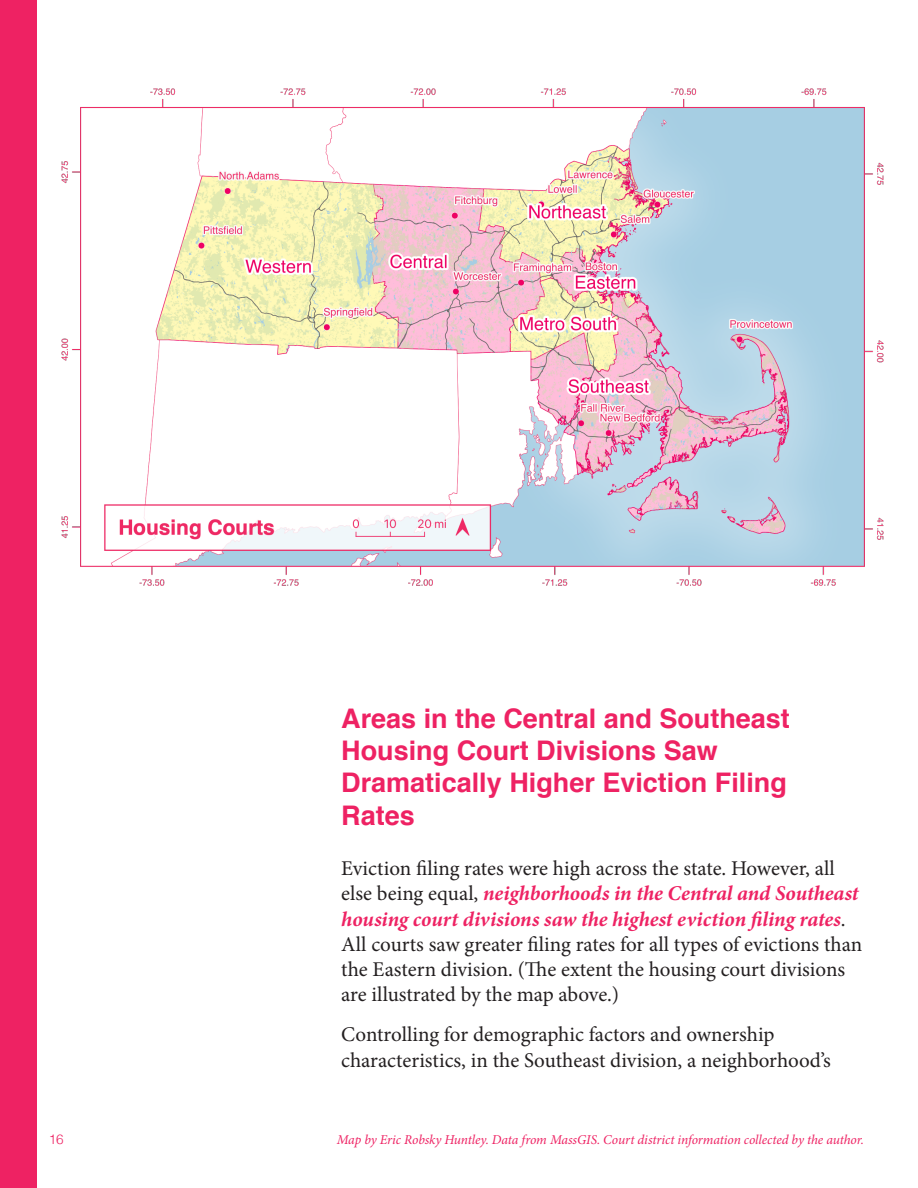
<style>
.page{position:relative;width:918px;height:1188px;background:#fff}
.page>*{position:absolute;margin:0;border:0;box-sizing:border-box;transform-origin:0 0}
.Callout{font:700 27px/32.4px "Helvetica";color:#ee2263}
.t1{font:21px/25.2px "Minion Pro";color:#231f20}
.t2{font:italic 13.5px "Minion Pro";letter-spacing:-.01em;color:#ee2263}
.t3{font:300 13.5px "Helvetica";color:#ee2263}
.s1{font-weight:700;font-style:italic;color:#ee2263}
</style>
<div class="page">
<div style="left:0;top:0;width:37px;height:1188px;background:#ee2263"></div>
<img style="left:61px;top:88px;width:823px;height:498px">
<p class="t3" style="left:49px;top:1127px;width:17px">16</p>
<p class="Callout" style="left:341px;top:702px;width:450px">Areas in the Central and Southeast<br>Housing Court Divisions Saw<br>Dramatically Higher Eviction Filing<br>Rates</p>
<p class="t1" style="left:341px;top:856px;width:522px">Eviction filing rates were high across the state. However, all else being equal, <span class="s1">neighborhoods in the Central and Southeast housing court divisions saw the highest eviction filing rates</span>.<br>All courts saw greater filing rates for all types of evictions than the Eastern division. (The extent the housing court divisions are illustrated by the map above.)</p>
<p class="t1" style="left:341px;top:1022px;width:491px">Controlling for demographic factors and ownership characteristics, in the Southeast division, a neighborhood’s</p>
<p class="t2" style="left:337px;top:1130px;width:529px">Map by Eric Robsky Huntley. Data from MassGIS. Court district information collected by the author.</p>
</div>
